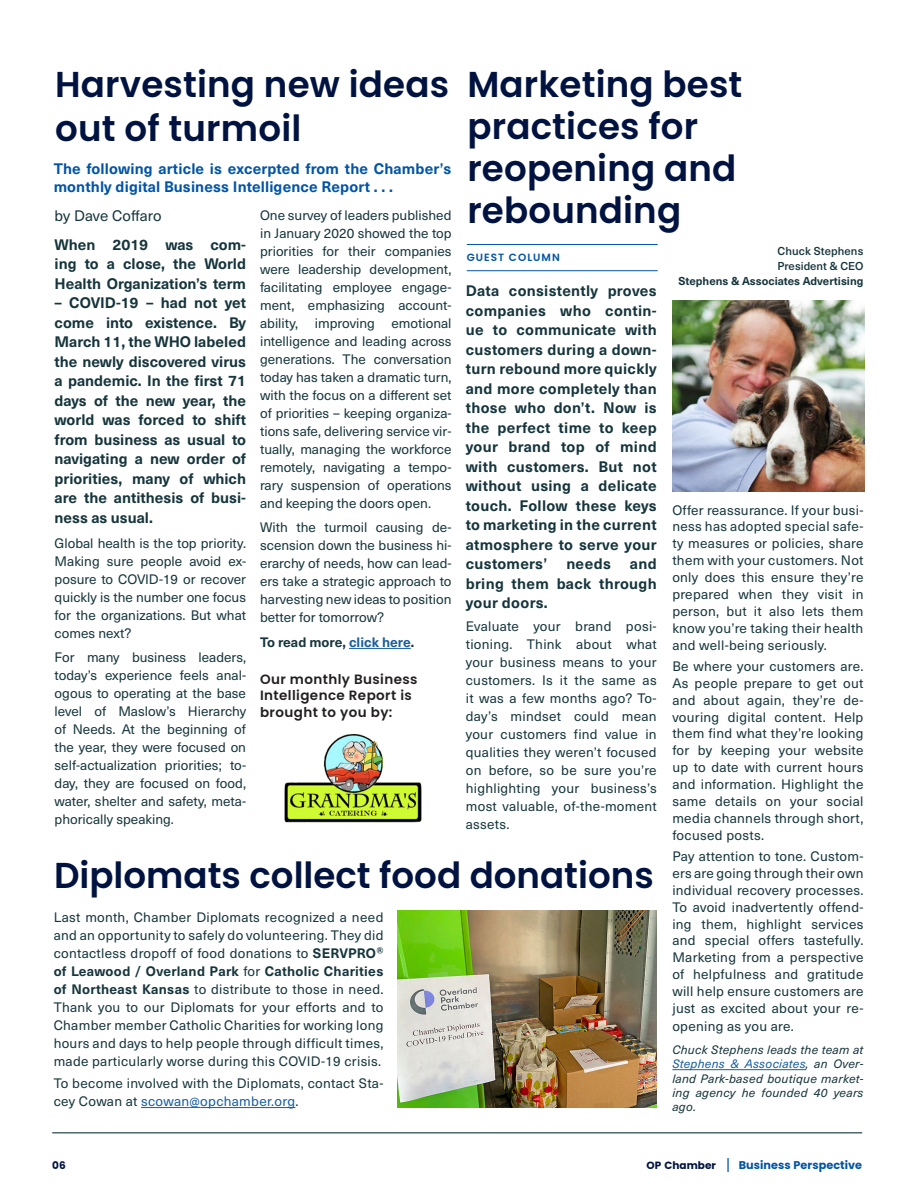
<style>
.page{position:relative;width:918px;height:1188px;background:#fff}
.page>*{position:absolute;margin:0;border:0;box-sizing:border-box;transform-origin:0 0}
.Headline{font:600 36px/42px "Poppins";letter-spacing:.005em;color:#001340}
.t1{font:700 15px/19.5px "Neue Haas Unica W1 G";color:#16353c;text-align:justify}
.t2{font:700 15px/18px "Neue Haas Unica W1 G";letter-spacing:.01em;color:#0154a6}
.t3{font:15px "Neue Haas Unica W1 G";letter-spacing:.01em;color:#16353c}
.t4{font:13.5px/18px "Neue Haas Unica W1 G";letter-spacing:.02em;color:#16353c;text-align:justify}
.New_member_name{font:600 13.5px/16.5px "Poppins";letter-spacing:.03em;color:#231f20}
.t5{font:700 13.5px "Neue Haas Unica W1 G";color:#16353c}
.t6{font:italic 12px/14.2px "Neue Haas Unica W1 G";letter-spacing:.02em;color:#16353c;text-align:justify}
.t7{font:700 11.25px "Neue Haas Unica W1 G";color:#16353c}
.t8{font:700 11.25px "Poppins";letter-spacing:.005em;color:#0154a6}
.t9{font:500 11.25px "Neue Haas Unica W1 G";color:#16353c}
.t10{font:600 10.5px "Poppins";letter-spacing:.1em;color:#0154a6}
.t11{font:700 10.5px "Poppins";color:#001340}
.s1{color:#175d9e}
.s2{font-weight:700}
.s3{font-weight:700;font-size:12px}
.s4{font-size:12px;color:#175d9e}
.s5{font-size:10.5px;color:#001340}
.s6{font-family:"Neue Haas Unica W1 G";font-weight:400;font-size:15px}
</style>
<div class="page">
<hr style="left:52px;top:1132px;width:810px;height:1px;background:#16353c">
<hr style="left:672px;top:1069px;width:134px;height:1px;background:#175d9e">
<img style="left:672px;top:301px;width:192px;height:190px">
<hr style="left:467px;top:244px;width:191px;height:1px;background:#0154a6">
<hr style="left:467px;top:270px;width:191px;height:1px;background:#0154a6">
<hr style="left:349px;top:648px;width:62px;height:1px;background:#175d9e">
<img style="left:284px;top:734px;width:138px;height:88px">
<img style="left:397px;top:911px;width:260px;height:196px">
<hr style="left:141px;top:1107px;width:49px;height:1px;background:#175d9e">
<hr style="left:200px;top:1107px;width:95px;height:1px;background:#175d9e">
<p class="Headline" style="left:467px;top:63px;width:277px">Marketing best practices for reopening and rebounding</p>
<p class="Headline" style="left:55px;top:63px;width:395px;line-height:43.5px">Harvesting new ideas out of turmoil</p>
<p class="t2" style="left:54px;top:158px;width:399px">The following article is excerpted from the Chamber’s monthly digital Business Intelligence Report . . .</p>
<p class="t4" style="left:260px;top:205px;width:193px">One survey of leaders published in January 2020 showed the top priorities for their companies were leadership development, facilitating employee engage&shy;ment, emphasizing account&shy;ability, improving emotional intelligence and leading across generations. The conversation today has taken a dramatic turn, with the focus on a different set of priorities – keeping organiza&shy;tions safe, delivering service vir&shy;tually, managing the workforce remotely, navigating a tempo&shy;rary suspension of operations and keeping the doors open.</p>
<p class="t4" style="left:260px;top:518px;width:193px">With the turmoil causing de&shy;scension down the business hi&shy;erarchy of needs, how can lead&shy;ers take a strategic approach to harvesting new ideas to position better for tomorrow?</p>
<p class="t5" style="left:260px;top:632px;width:156px">To read more, <span class="s1">click here</span>.</p>
<p class="t3" style="left:55px;top:205px;width:109px">by Dave Coffaro</p>
<p class="t1" style="left:55px;top:234px;width:193px">When 2019 was com&shy;ing to a close, the World Health Organization’s term</p>
<p class="t1" style="left:55px;top:292px;width:193px">– COVID-19 – had not yet come into existence. By March 11, the WHO labeled the newly discovered virus a pandemic. In the first 71 days of the new year, the world was forced to shift from business as usual to navigating a new order of priorities, many of which are the antithesis of busi&shy;ness as usual.</p>
<p class="t4" style="left:55px;top:533px;width:193px">Global health is the top priority.<br>Making sure people avoid ex&shy;posure to COVID-19 or recover quickly is the number one focus for the organizations. But what comes next?</p>
<p class="t4" style="left:55px;top:648px;width:193px">For many business leaders, today’s experience feels anal&shy;ogous to operating at the base level of Maslow’s Hierarchy of Needs. At the beginning of the year, they were focused on self-actualization priorities; to&shy;day, they are focused on food, water, shelter and safety, meta&shy;phorically speaking.</p>
<p class="t9" style="left:778px;top:242px;width:87px">Chuck Stephens</p>
<p class="t9" style="left:778px;top:257px;width:87px">President &amp; CEO</p>
<p class="t7" style="left:679px;top:272px;width:186px">Stephens &amp; Associates Advertising</p>
<p class="t10" style="left:467px;top:252px;width:95px">GUEST COLUMN</p>
<p class="t1" style="left:466px;top:280px;width:192px">Data consistently proves companies who contin&shy;ue to communicate with customers during a down&shy;turn rebound more quickly and more completely than those who don’t. Now is the perfect time to keep your brand top of mind with customers. But not without using a delicate touch. Follow these keys to marketing in the current atmosphere to serve your customers’</p>
<p class="t4" style="left:672px;top:501px;width:193px;line-height:16.8px">Offer reassurance. If your busi&shy;ness has adopted special safe&shy;ty measures or policies, share them with your customers. Not only does this ensure they’re prepared when they visit in person, but it also lets them know you’re taking their health and well-being seriously.</p>
<p class="t4" style="left:672px;top:657px;width:193px;line-height:17px">Be where your customers are.<br>As people prepare to get out and about again, they’re de&shy;vouring digital content. Help them find what they’re looking for by keeping your website up to date with current hours and information. Highlight the same details on your social media channels through short, focused posts.</p>
<p class="t4" style="left:672px;top:847px;width:193px;line-height:17px">Pay attention to tone. Custom&shy;ers are going through their own individual recovery processes.<br>To avoid inadvertently offend&shy;ing them, highlight services and special offers tastefully.<br>Marketing from a perspective of helpfulness and gratitude will help ensure customers are just as excited about your re&shy;opening as you are.</p>
<p class="t6" style="left:672px;top:1042px;width:193px">Chuck Stephens leads the team at <span class="s1">Stephens &amp; Associates</span>, an Over&shy;land Park-based boutique market&shy;ing agency he founded 40 years ago.</p>
<p class="t1" style="left:466px;top:553px;width:192px;text-indent:164px">and bring them back through your doors.</p>
<p class="t4" style="left:466px;top:616px;width:192px">Evaluate your brand posi&shy;tioning. Think about what your business means to your customers. Is it the same as it was a few months ago? To&shy;day’s mindset could mean your customers find value in qualities they weren’t focused on before, so be sure you’re highlighting your business’s most valuable, of-the-moment assets.</p>
<p class="t1" style="left:566px;top:553px;width:46px">needs</p>
<p class="New_member_name" style="left:260px;top:671px;width:159px">Our monthly Business<br>Intelligence Report is brought to you by:</p>
<p class="Headline" style="left:54px;top:854px;width:601px">Diplomats collect food donations</p>
<p class="t4" style="left:54px;top:907px;width:331px">Last month, Chamber Diplomats recognized a need and an opportunity to safely do volunteering. They did contactless dropoff of food donations to <span class="s2">SERVPRO</span><span class="s3">® </span><span class="s2">of Leawood / Overland Park</span> for <span class="s2">Catholic Charities of Northeast Kansas</span> to distribute to those in need.<br>Thank you to our Diplomats for your efforts and to Chamber member Catholic Charities for working long hours and days to help people through difficult times, made particularly worse during this COVID-19 crisis.</p>
<p class="t4" style="left:54px;top:1074px;width:331px">To become involved with the Diplomats, contact Sta&shy;cey Cowan at <span class="s1">scowan</span><span class="s4">@</span><span class="s1">opchamber.org</span>.</p>
<p class="t11" style="left:52px;top:1160px;width:15px">06</p>
<p class="t8" style="left:647px;top:1159px;width:217px"><span class="s5">OP Chamber</span> <span class="s6">|</span> Business Perspective</p>
</div>
